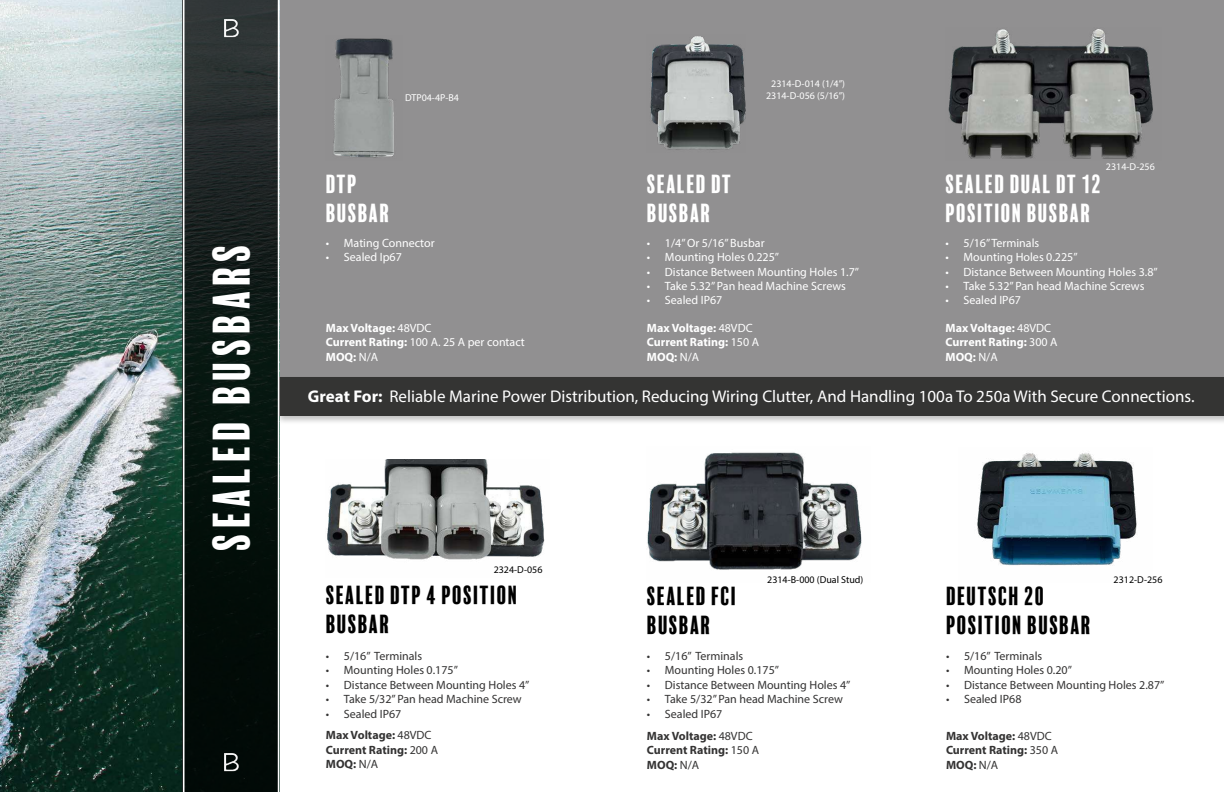
<style>
.page{position:relative;width:1224px;height:792px;background:#fff}
.page>*{position:absolute;margin:0;border:0;box-sizing:border-box;transform-origin:0 0}
.t1{font:48px "Balboa Plus Fill";letter-spacing:.05em;color:#fff}
.t2{font:24px/28.8px "Balboa Plus Fill";color:#000}
.t3{font:24px/28.8px "Balboa Plus Fill";color:#fff}
.t4{font:17px "Myriad Pro";color:#fff}
.t5{font:12px "Myriad Pro";color:#343333}
.t6{font:12px "Myriad Pro";color:#fff}
.t7{font:700 12px/14.4px "Myriad Pro";color:#fff}
.t8{font:700 12px/14.4px "Myriad Pro";color:#343333}
.t9{font:10px/12px "Myriad Pro";color:#fff;text-align:center}
.t10{font:10px "Myriad Pro";color:#000}
.s1{font-weight:400}
.s2{font-weight:700}
</style>
<div class="page">
<div style="left:279px;top:0;width:945px;height:396px;background:#919091"></div>
<img style="left:0;top:0;width:183px;height:792px">
<svg style="left:185px;top:0;width:93px;height:792px;background:#111b18"></svg>
<div style="left:275px;top:375px;width:949px;height:50px;background:#000;opacity:.25"></div>
<div style="left:279px;top:377px;width:945px;height:38px;background:#343433"></div>
<img style="left:650px;top:36px;width:96px;height:114px">
<img style="left:333px;top:38px;width:61px;height:120px">
<img style="left:327px;top:460px;width:218px;height:100px">
<img style="left:948px;top:29px;width:205px;height:130px">
<img style="left:647px;top:452px;width:215px;height:118px">
<svg style="left:184px;top:0;width:1px;height:792px"></svg>
<svg style="left:278px;top:375px;width:1px;height:50px"></svg>
<img style="left:224px;top:20px;width:14px;height:19px">
<img style="left:224px;top:753px;width:14px;height:19px">
<img style="left:977px;top:453px;width:160px;height:113px">
<h1 class="t1" style="left:205px;top:551px;width:310px;rotate:-90deg">SEALED BUSBARS</h1>
<p class="t9" style="left:405px;top:92px;width:55px">DTP04-4P-B4</p>
<h2 class="t3" style="left:326px;top:170px;width:66px">DTP<br>BUSBAR</h2>
<p class="t6" style="left:326px;top:235px;width:110px">• Mating Connector</p>
<p class="t6" style="left:326px;top:250px;width:78px">• Sealed Ip67</p>
<p class="t7" style="left:326px;top:320px;width:200px">Max Voltage: <span class="s1">48VDC<br></span>Current Rating: <span class="s1">100 A. 25 A per contact<br></span>MOQ: <span class="s1">N/A</span></p>
<p class="t9" style="left:766px;top:77px;width:81px">2314-D-014 (1/4”)<br>2314-D-056 (5/16”)</p>
<h2 class="t3" style="left:647px;top:170px;width:87px">SEALED DT<br>BUSBAR</h2>
<p class="t6" style="left:647px;top:235px;width:119px">• 1/4” Or 5/16” Busbar</p>
<p class="t6" style="left:647px;top:250px;width:134px">• Mounting Holes 0.225”</p>
<p class="t6" style="left:647px;top:264px;width:214px">• Distance Between Mounting Holes 1.7”</p>
<p class="t6" style="left:647px;top:279px;width:200px">• Take 5.32” Pan head Machine Screws</p>
<p class="t6" style="left:647px;top:293px;width:77px">• Sealed IP67</p>
<p class="t7" style="left:647px;top:320px;width:114px">Max Voltage: <span class="s1">48VDC<br></span>Current Rating: <span class="s1">150 A<br></span>MOQ: <span class="s1">N/A</span></p>
<p class="t9" style="left:1106px;top:161px;width:50px">2314-D-256</p>
<h2 class="t3" style="left:946px;top:170px;width:158px">SEALED DUAL DT 12<br>POSITION BUSBAR</h2>
<p class="t6" style="left:946px;top:235px;width:95px">• 5/16” Terminals</p>
<p class="t6" style="left:946px;top:250px;width:134px">• Mounting Holes 0.225”</p>
<p class="t6" style="left:946px;top:264px;width:214px">• Distance Between Mounting Holes 3.8”</p>
<p class="t6" style="left:946px;top:279px;width:200px">• Take 5.32” Pan head Machine Screws</p>
<p class="t6" style="left:946px;top:293px;width:77px">• Sealed IP67</p>
<p class="t7" style="left:946px;top:320px;width:114px">Max Voltage: <span class="s1">48VDC<br></span>Current Rating: <span class="s1">300 A<br></span>MOQ: <span class="s1">N/A</span></p>
<h3 class="t4" style="left:308px;top:386px;width:888px"><span class="s2">Great For:</span> Reliable Marine Power Distribution, Reducing Wiring Clutter, And Handling 100a To 250a With Secure Connections.</h3>
<p class="t10" style="left:494px;top:563px;width:50px">2324-D-056</p>
<h2 class="t2" style="left:326px;top:581px;width:194px">SEALED DTP 4 POSITION<br>BUSBAR</h2>
<p class="t5" style="left:326px;top:649px;width:98px">• 5/16” Terminals</p>
<p class="t5" style="left:326px;top:663px;width:134px">• Mounting Holes 0.175”</p>
<p class="t5" style="left:326px;top:677px;width:205px">• Distance Between Mounting Holes 4”</p>
<p class="t5" style="left:326px;top:692px;width:197px">• Take 5/32” Pan head Machine Screw</p>
<p class="t5" style="left:326px;top:706px;width:77px">• Sealed IP67</p>
<p class="t8" style="left:326px;top:728px;width:114px">Max Voltage: <span class="s1">48VDC<br></span>Current Rating: <span class="s1">200 A<br></span>MOQ: <span class="s1">N/A</span></p>
<h2 class="t2" style="left:647px;top:582px;width:92px">SEALED FCI<br>BUSBAR</h2>
<p class="t10" style="left:767px;top:574px;width:98px">2314-B-000 (Dual Stud)</p>
<p class="t5" style="left:647px;top:649px;width:98px">• 5/16” Terminals</p>
<p class="t5" style="left:647px;top:663px;width:134px">• Mounting Holes 0.175”</p>
<p class="t5" style="left:647px;top:677px;width:205px">• Distance Between Mounting Holes 4”</p>
<p class="t5" style="left:647px;top:692px;width:197px">• Take 5/32” Pan head Machine Screw</p>
<p class="t5" style="left:647px;top:706px;width:77px">• Sealed IP67</p>
<p class="t8" style="left:647px;top:728px;width:114px">Max Voltage: <span class="s1">48VDC<br></span>Current Rating: <span class="s1">150 A<br></span>MOQ: <span class="s1">N/A</span></p>
<h2 class="t2" style="left:946px;top:582px;width:147px">DEUTSCH 20<br>POSITION BUSBAR</h2>
<p class="t10" style="left:1114px;top:574px;width:50px">2312-D-256</p>
<p class="t5" style="left:946px;top:649px;width:98px">• 5/16” Terminals</p>
<p class="t5" style="left:946px;top:663px;width:127px">• Mounting Holes 0.20”</p>
<p class="t5" style="left:946px;top:677px;width:220px">• Distance Between Mounting Holes 2.87”</p>
<p class="t5" style="left:946px;top:692px;width:77px">• Sealed IP68</p>
<p class="t8" style="left:946px;top:728px;width:114px">Max Voltage: <span class="s1">48VDC<br></span>Current Rating: <span class="s1">350 A<br></span>MOQ: <span class="s1">N/A</span></p>
</div>
